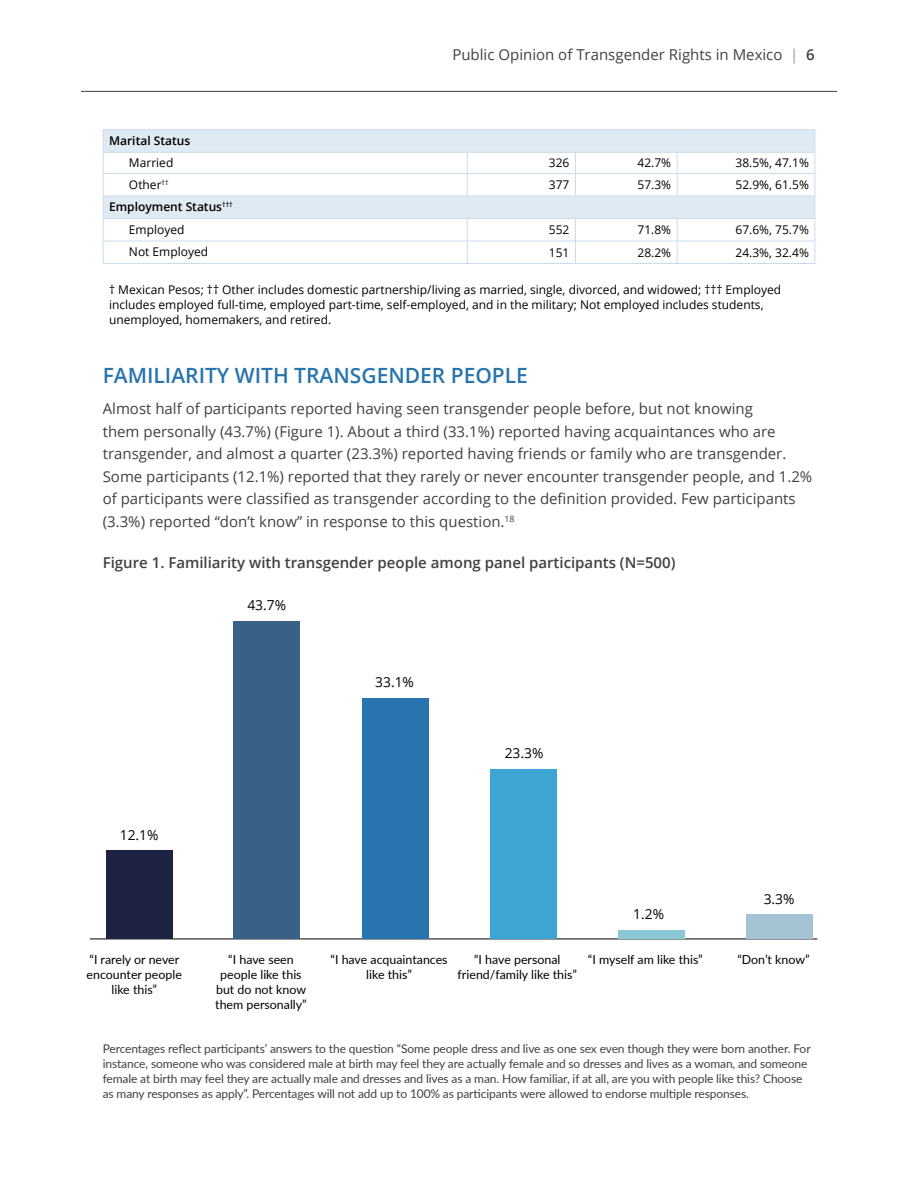
<style>
.page{position:relative;width:918px;height:1188px;background:#fff}
.page>*{position:absolute;margin:0;border:0;box-sizing:border-box;transform-origin:0 0}
.t1{font:600 21px "Open Sans";color:#2774ae}
.t2{font:15px/22.5px "Open Sans";color:#414042}
.t3{font:600 15px "Open Sans";color:#414042}
.t4{font:13.8px "Open Sans";color:#000}
.t5{font:12.45px/14.9px "Lato";color:#000;text-align:center}
.t6{font:12px/15px "Lato";letter-spacing:-.01em;color:#414042}
.t7{font:12px/15px "Open Sans";color:#000}
.t8{font:600 12px/22.5px "Open Sans";color:#000}
.s1{color:#939598}
.s2{font-weight:600}
.s3{font-weight:400}
</style>
<div class="page">
<hr style="left:81px;top:91px;width:756px;height:1px;background:#414042">
<svg style="left:123px;top:131px;width:692px;height:87px;fill:#dfeaf3"></svg>
<hr style="left:123px;top:173px;width:344px;height:1px;background:#c9dceb">
<hr style="left:468px;top:173px;width:107px;height:1px;background:#c9dceb">
<hr style="left:576px;top:173px;width:101px;height:1px;background:#c9dceb">
<hr style="left:678px;top:173px;width:137px;height:1px;background:#c9dceb">
<hr style="left:123px;top:241px;width:344px;height:1px;background:#c9dceb">
<hr style="left:468px;top:241px;width:107px;height:1px;background:#c9dceb">
<hr style="left:576px;top:241px;width:101px;height:1px;background:#c9dceb">
<hr style="left:678px;top:241px;width:137px;height:1px;background:#c9dceb">
<svg style="left:575px;top:153px;width:1px;height:43px"></svg>
<svg style="left:677px;top:153px;width:1px;height:43px"></svg>
<svg style="left:575px;top:219px;width:1px;height:44px"></svg>
<svg style="left:677px;top:219px;width:1px;height:44px"></svg>
<hr style="left:467px;top:263px;width:108px;height:1px;background:#c9dceb">
<hr style="left:575px;top:263px;width:102px;height:1px;background:#c9dceb">
<hr style="left:677px;top:263px;width:138px;height:1px;background:#c9dceb">
<hr style="left:123px;top:263px;width:344px;height:1px;background:#c9dceb">
<svg style="left:467px;top:153px;width:1px;height:43px"></svg>
<svg style="left:467px;top:219px;width:1px;height:44px"></svg>
<hr style="left:123px;top:130px;width:344px;height:1px;background:#c9dceb">
<hr style="left:467px;top:130px;width:108px;height:1px;background:#c9dceb">
<hr style="left:575px;top:130px;width:102px;height:1px;background:#c9dceb">
<hr style="left:677px;top:130px;width:138px;height:1px;background:#c9dceb">
<hr style="left:123px;top:152px;width:344px;height:1px;background:#c9dceb">
<hr style="left:467px;top:152px;width:108px;height:1px;background:#c9dceb">
<hr style="left:575px;top:152px;width:102px;height:1px;background:#c9dceb">
<hr style="left:677px;top:152px;width:138px;height:1px;background:#c9dceb">
<hr style="left:123px;top:196px;width:344px;height:1px;background:#c9dceb">
<hr style="left:467px;top:196px;width:108px;height:1px;background:#c9dceb">
<hr style="left:575px;top:196px;width:102px;height:1px;background:#c9dceb">
<hr style="left:677px;top:196px;width:138px;height:1px;background:#c9dceb">
<hr style="left:123px;top:218px;width:344px;height:1px;background:#c9dceb">
<hr style="left:467px;top:218px;width:108px;height:1px;background:#c9dceb">
<hr style="left:575px;top:218px;width:102px;height:1px;background:#c9dceb">
<hr style="left:677px;top:218px;width:138px;height:1px;background:#c9dceb">
<svg style="left:103px;top:130px;width:20px;height:134px"></svg>
<svg style="left:815px;top:130px;width:1px;height:133px"></svg>
<hr style="left:90px;top:939px;width:727px;height:1px;background:#000">
<div style="left:746px;top:915px;width:67px;height:24px;background:#a5c3d2"></div>
<div style="left:618px;top:930px;width:66px;height:9px;background:#89c8d4"></div>
<div style="left:490px;top:769px;width:66px;height:170px;background:#3da5d3"></div>
<div style="left:362px;top:698px;width:66px;height:241px;background:#2774ae"></div>
<div style="left:234px;top:621px;width:66px;height:318px;background:#376185"></div>
<div style="left:106px;top:851px;width:67px;height:88px;background:#1e2243"></div>
<p class="t2" style="left:452px;top:43px;width:364px">Public Opinion of Transgender Rights in Mexico <span class="s1">|</span> <span class="s2">6</span></p>
<p class="t8" style="left:109px;top:129px;width:83px">Marital Status</p>
<p class="t7" style="left:129px;top:155px;width:46px">Married</p>
<p class="t7" style="left:549px;top:155px;width:22px">326</p>
<p class="t7" style="left:638px;top:155px;width:35px">42.7%</p>
<p class="t7" style="left:736px;top:155px;width:75px">38.5%, 47.1%</p>
<p class="t7" style="left:129px;top:176px;width:41px">Other<sup>††</sup></p>
<p class="t7" style="left:549px;top:177px;width:22px">377</p>
<p class="t7" style="left:638px;top:177px;width:35px">57.3%</p>
<p class="t7" style="left:736px;top:177px;width:75px">52.9%, 61.5%</p>
<p class="t8" style="left:129px;top:195px;width:105px;text-indent:-20px">Employment Status<sup>†††<br></sup><span class="s3">Employed</span></p>
<p class="t7" style="left:549px;top:222px;width:22px">552</p>
<p class="t7" style="left:638px;top:222px;width:35px">71.8%</p>
<p class="t7" style="left:736px;top:222px;width:75px">67.6%, 75.7%</p>
<p class="t7" style="left:129px;top:244px;width:81px">Not Employed</p>
<p class="t7" style="left:549px;top:245px;width:22px">151</p>
<p class="t7" style="left:638px;top:245px;width:35px">28.2%</p>
<p class="t7" style="left:736px;top:245px;width:75px">24.3%, 32.4%</p>
<p class="t7" style="left:109px;top:282px;width:674px">† Mexican Pesos; †† Other includes domestic partnership/living as married, single, divorced, and widowed; ††† Employed includes employed full-time, employed part-time, self-employed, and in the military; Not employed includes students, unemployed, homemakers, and retired.</p>
<h1 class="t1" style="left:103px;top:361px;width:427px">FAMILIARITY WITH TRANSGENDER PEOPLE</h1>
<p class="t2" style="left:103px;top:397px;width:711px">Almost half of participants reported having seen transgender people before, but not knowing<br>them personally (43.7%) (Figure 1). About a third (33.1%) reported having acquaintances who are transgender, and almost a quarter (23.3%) reported having friends or family who are transgender.<br>Some participants (12.1%) reported that they rarely or never encounter transgender people, and 1.2% of participants were classified as transgender according to the definition provided. Few participants (3.3%) reported “don’t know” in response to this question.<sup>18</sup></p>
<p class="t3" style="left:103px;top:552px;width:574px">Figure 1. Familiarity with transgender people among panel participants (N=500)</p>
<p class="t4" style="left:120px;top:826px;width:40px">12.1%</p>
<p class="t4" style="left:247px;top:596px;width:40px">43.7%</p>
<p class="t4" style="left:375px;top:673px;width:40px">33.1%</p>
<p class="t4" style="left:505px;top:744px;width:40px">23.3%</p>
<p class="t4" style="left:633px;top:905px;width:32px">1.2%</p>
<p class="t4" style="left:764px;top:889px;width:32px">3.3%</p>
<p class="t5" style="left:87px;top:951px;width:97px">“I rarely or never encounter people like this”</p>
<p class="t5" style="left:215px;top:951px;width:93px">“I have seen people like this but do not know them personally”</p>
<p class="t5" style="left:331px;top:951px;width:119px">“I have acquaintances like this”</p>
<p class="t5" style="left:458px;top:951px;width:121px">“I have personal friend/family like this”</p>
<p class="t5" style="left:588px;top:951px;width:116px">“I myself am like this”</p>
<p class="t5" style="left:737px;top:951px;width:74px">“Don’t know”</p>
<p class="t6" style="left:103px;top:1041px;width:709px">Percentages reflect participants’ answers to the question “Some people dress and live as one sex even though they were born another. For instance, someone who was considered male at birth may feel they are actually female and so dresses and lives as a woman, and someone female at birth may feel they are actually male and dresses and lives as a man. How familiar, if at all, are you with people like this? Choose as many responses as apply”. Percentages will not add up to 100% as participants were allowed to endorse multiple responses.</p>
</div>
